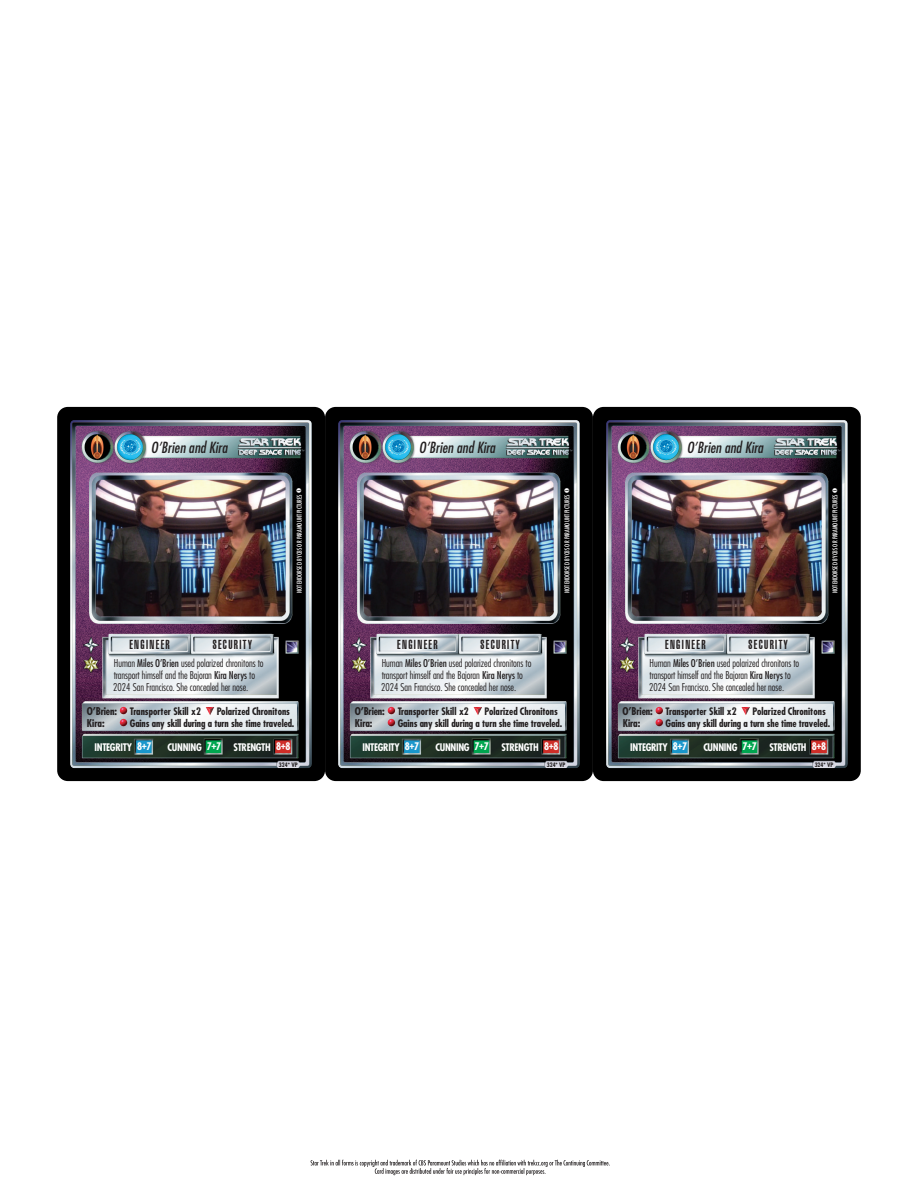
<style>
.page{position:relative;width:918px;height:1188px;background:#fff}
.page>*{position:absolute;margin:0;border:0;box-sizing:border-box;transform-origin:0 0}
.t1{font:italic 500 condensed 15px "Futura LT Pro";color:#231f20}
.t2{font:900 extra-condensed 12.75px "Swiss 911 BT";letter-spacing:.11em;color:#231f20}
.t3{font:300 condensed 10.5px/12px "Futura LT Pro";letter-spacing:-.005em;color:#231f20}
.t4{font:700 condensed 10.5px "Futura LT Pro";color:#231f20}
.t5{font:700 condensed 10.2px "Futura LT Pro";letter-spacing:-.03em;color:#fff}
.t6{font:700 condensed 10.05px "Futura LT Pro";letter-spacing:-.01em;color:#231f20}
.t7{font:500 condensed 6.45px "Futura LT Pro";color:#fff}
.t8{font:700 condensed 6px "Futura LT Pro";color:#231f20}
.s1{font-weight:500}
.s2{font-size:10.5px}
</style>
<div class="page">
<svg style="left:311px;top:1160px;width:299px;height:15px"></svg>
<div style="left:325px;top:407px;width:268px;height:374px;background:#000;border-radius:11px"></div>
<img style="left:338px;top:420px;width:242px;height:348px">
<svg style="left:474px;top:707px;width:8px;height:8px"></svg>
<svg style="left:388px;top:707px;width:7px;height:19px"></svg>
<div style="left:593px;top:407px;width:268px;height:374px;background:#000;border-radius:11px"></div>
<img style="left:606px;top:420px;width:242px;height:348px">
<svg style="left:741px;top:707px;width:9px;height:8px"></svg>
<svg style="left:656px;top:707px;width:7px;height:19px"></svg>
<div style="left:57px;top:407px;width:268px;height:374px;background:#000;border-radius:11px"></div>
<img style="left:70px;top:420px;width:242px;height:348px">
<svg style="left:206px;top:707px;width:8px;height:8px"></svg>
<svg style="left:120px;top:707px;width:7px;height:19px"></svg>
<p class="t1" style="left:151px;top:437px;width:78px">O’Brien and Kira</p>
<p class="t1" style="left:419px;top:437px;width:78px">O’Brien and Kira</p>
<p class="t1" style="left:687px;top:437px;width:78px">O’Brien and Kira</p>
<p class="t7" style="left:295px;top:593px;width:107px;rotate:-90deg">NOT ENDORSED BY CBS OR PARAMOUNT PICTURES ❶</p>
<p class="t7" style="left:563px;top:593px;width:107px;rotate:-90deg">NOT ENDORSED BY CBS OR PARAMOUNT PICTURES ❶</p>
<p class="t7" style="left:831px;top:593px;width:107px;rotate:-90deg">NOT ENDORSED BY CBS OR PARAMOUNT PICTURES ❶</p>
<p class="t2" style="left:129px;top:637px;width:42px">ENGINEER</p>
<p class="t2" style="left:213px;top:637px;width:40px">SECURITY</p>
<p class="t2" style="left:397px;top:637px;width:42px">ENGINEER</p>
<p class="t2" style="left:481px;top:637px;width:40px">SECURITY</p>
<p class="t2" style="left:665px;top:637px;width:42px">ENGINEER</p>
<p class="t2" style="left:749px;top:637px;width:40px">SECURITY</p>
<p class="t3" style="left:113px;top:657px;width:152px">Human <span class="s1">Miles O’Brien</span> used polarized chronitons to transport himself and the Bajoran <span class="s1">Kira Nerys</span> to<br>2024 San Francisco. She concealed her nose.</p>
<p class="t3" style="left:381px;top:657px;width:152px">Human <span class="s1">Miles O’Brien</span> used polarized chronitons to transport himself and the Bajoran <span class="s1">Kira Nerys</span> to<br>2024 San Francisco. She concealed her nose.</p>
<p class="t3" style="left:649px;top:657px;width:152px">Human <span class="s1">Miles O’Brien</span> used polarized chronitons to transport himself and the Bajoran <span class="s1">Kira Nerys</span> to<br>2024 San Francisco. She concealed her nose.</p>
<p class="t6" style="left:87px;top:704px;width:116px"><span class="s2">O’Brien:</span> Transporter Skill x2</p>
<p class="t6" style="left:217px;top:704px;width:75px">Polarized Chronitons</p>
<p class="t4" style="left:87px;top:716px;width:19px">Kira:</p>
<p class="t6" style="left:130px;top:716px;width:166px">Gains any skill during a turn she time traveled.</p>
<p class="t5" style="left:95px;top:740px;width:39px">INTEGRITY</p>
<p class="t5" style="left:137px;top:740px;width:16px">8+7</p>
<p class="t5" style="left:168px;top:740px;width:36px">CUNNING</p>
<p class="t5" style="left:207px;top:740px;width:16px">7+7</p>
<p class="t5" style="left:234px;top:740px;width:39px">STRENGTH</p>
<p class="t5" style="left:276px;top:740px;width:16px">8+8</p>
<p class="t8" style="left:279px;top:761px;width:20px">324* VP</p>
<p class="t6" style="left:355px;top:704px;width:116px"><span class="s2">O’Brien:</span> Transporter Skill x2</p>
<p class="t6" style="left:485px;top:704px;width:75px">Polarized Chronitons</p>
<p class="t4" style="left:355px;top:716px;width:19px">Kira:</p>
<p class="t6" style="left:398px;top:716px;width:166px">Gains any skill during a turn she time traveled.</p>
<p class="t5" style="left:362px;top:740px;width:39px">INTEGRITY</p>
<p class="t5" style="left:405px;top:740px;width:16px">8+7</p>
<p class="t5" style="left:435px;top:740px;width:36px">CUNNING</p>
<p class="t5" style="left:475px;top:740px;width:16px">7+7</p>
<p class="t5" style="left:501px;top:740px;width:39px">STRENGTH</p>
<p class="t5" style="left:544px;top:740px;width:16px">8+8</p>
<p class="t8" style="left:547px;top:761px;width:20px">324* VP</p>
<p class="t6" style="left:623px;top:704px;width:116px"><span class="s2">O’Brien:</span> Transporter Skill x2</p>
<p class="t6" style="left:753px;top:704px;width:75px">Polarized Chronitons</p>
<p class="t4" style="left:623px;top:716px;width:19px">Kira:</p>
<p class="t6" style="left:666px;top:716px;width:166px">Gains any skill during a turn she time traveled.</p>
<p class="t5" style="left:630px;top:740px;width:39px">INTEGRITY</p>
<p class="t5" style="left:673px;top:740px;width:16px">8+7</p>
<p class="t5" style="left:703px;top:740px;width:36px">CUNNING</p>
<p class="t5" style="left:742px;top:740px;width:16px">7+7</p>
<p class="t5" style="left:769px;top:740px;width:39px">STRENGTH</p>
<p class="t5" style="left:812px;top:740px;width:16px">8+8</p>
<p class="t8" style="left:815px;top:761px;width:20px">324* VP</p>
</div>
